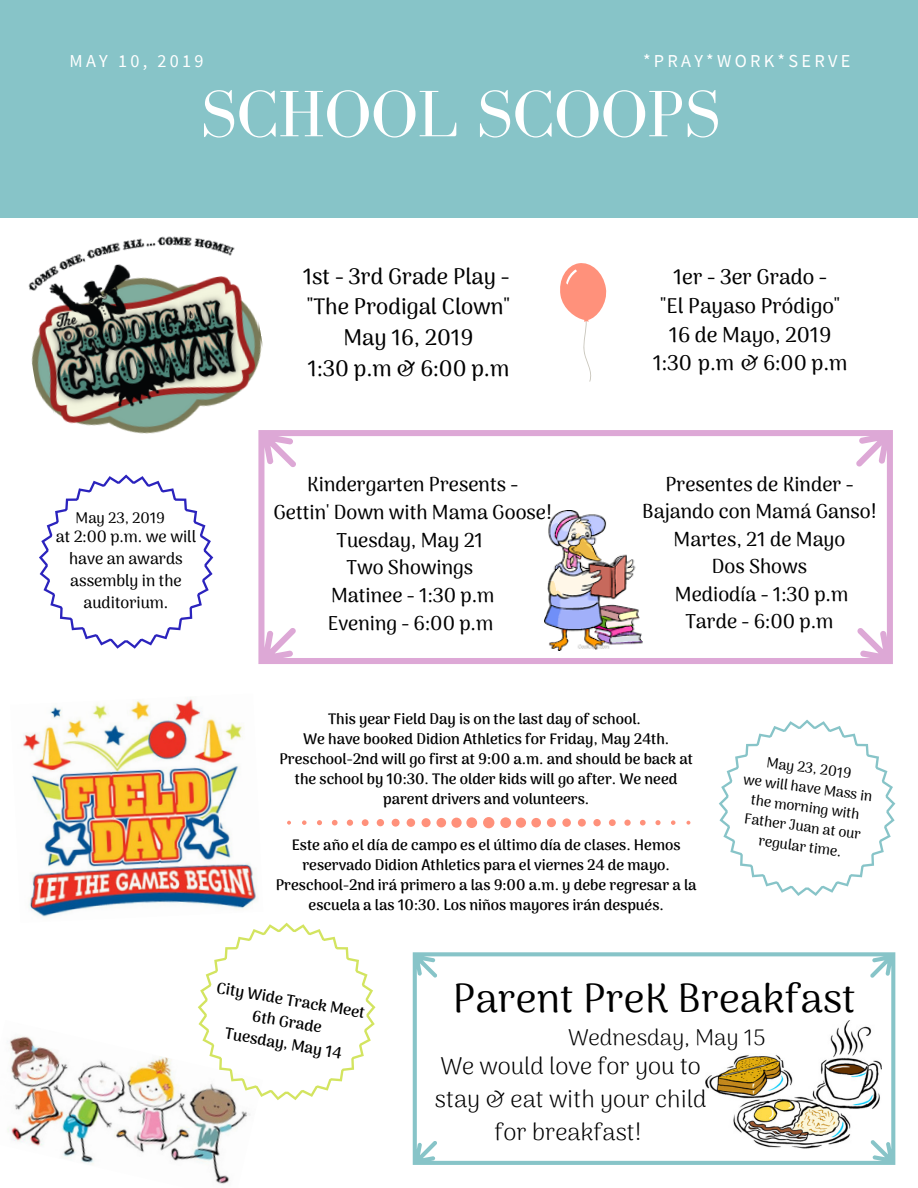
<style>
.page{position:relative;width:918px;height:1188px;background:#fff}
.page>*{position:absolute;margin:0;border:0;box-sizing:border-box;transform-origin:0 0}
.t1{font:67.5px "Bodoni FLF";color:#fff}
.t2{font:40.8px "Arima Madurai";color:#000}
.t3{font:300 24px/33.3px "Arima Madurai";color:#000;text-align:center}
.t4{font:300 22.5px "Arima Madurai";color:#000}
.t5{font:500 22.05px/30.8px "Arima Madurai";color:#000;text-align:center}
.t6{font:500 21px/28.7px "Arima Madurai";color:#000;text-align:center}
.t7{font:500 19.8px/27.8px "Arima Madurai";color:#000;text-align:center}
.t8{font:18.15px "Source Sans Pro";letter-spacing:.18em;color:#fff}
.t9{font:500 16.05px/22px "Arima Madurai";color:#000;text-align:center}
.t10{font:700 15.75px/21.9px "Arima Madurai";color:#000;text-align:center}
.t11{font:700 15px/20px "Arima Madurai";color:#000;text-align:center}
.t12{font:500 15px "Arima Madurai";color:#000}
.t13{font:500 14.25px/19.6px "Arima Madurai";color:#000;text-align:center}
</style>
<div class="page">
<div style="left:0;top:0;width:918px;height:217px;background:#87c4c8"></div>
<img style="left:13px;top:217px;width:263px;height:217px">
<svg style="left:560px;top:263px;width:46px;height:119px"></svg>
<img style="left:23px;top:698px;width:234px;height:219px">
<svg style="left:258px;top:430px;width:635px;height:234px"></svg>
<svg style="left:413px;top:952px;width:482px;height:213px"></svg>
<svg style="left:719px;top:720px;width:176px;height:176px"></svg>
<svg style="left:39px;top:475px;width:174px;height:174px"></svg>
<img style="left:7px;top:1036px;width:243px;height:148px">
<svg style="left:198px;top:923px;width:178px;height:177px"></svg>
<svg style="left:287px;top:817px;width:403px;height:11px"></svg>
<p class="t8" style="left:70px;top:49px;width:136px">MAY 10, 2019</p>
<p class="t8" style="left:643px;top:49px;width:209px">*PRAY*WORK*SERVE</p>
<h1 class="t1" style="left:200px;top:77px;width:522px">SCHOOL SCOOPS</h1>
<h3 class="t5" style="left:303px;top:261px;width:209px">1st - 3rd Grade Play - "The Prodigal Clown"<br>May 16, 2019<br>1:30 p.m &amp; 6:00 p.m</h3>
<h3 class="t6" style="left:653px;top:263px;width:196px">1er - 3er Grado -<br>"El Payaso Pródigo"<br>16 de Mayo, 2019<br>1:30 p.m &amp; 6:00 p.m</h3>
<p class="t12" style="left:76px;top:509px;width:91px">May 23, 2019</p>
<p class="t9" style="left:56px;top:525px;width:142px">at 2:00 p.m. we will have an awards assembly in the auditorium.</p>
<h3 class="t7" style="left:273px;top:471px;width:280px">Kindergarten Presents -<br>Gettin' Down with Mama Goose!<br>Tuesday, May 21<br>Two Showings<br>Matinee - 1:30 p.m<br>Evening - 6:00 p.m</h3>
<h3 class="t7" style="left:642px;top:471px;width:236px;line-height:27.3px">Presentes de Kinder -<br>Bajando con Mamá Ganso!<br>Martes, 21 de Mayo<br>Dos Shows<br>Mediodía - 1:30 p.m<br>Tarde - 6:00 p.m</h3>
<p class="t11" style="left:279px;top:709px;width:415px">This year Field Day is on the last day of school.<br>We have booked Didion Athletics for Friday, May 24th.<br>Preschool-2nd will go first at 9:00 a.m. and should be back at the school by 10:30. The older kids will go after. We need parent drivers and volunteers.</p>
<p class="t11" style="left:276px;top:835px;width:422px">Este año el día de campo es el último día de clases. Hemos reservado Didion Athletics para el viernes 24 de mayo.<br>Preschool-2nd irá primero a las 9:00 a.m. y debe regresar a la escuela a las 10:30. Los niños mayores irán después.</p>
<p class="t13" style="left:748px;top:749px;width:131px;rotate:8deg">May 23, 2019<br>we will have Mass in the morning with<br>Father Juan at our regular time.</p>
<p class="t10" style="left:219px;top:976px;width:152px;rotate:10deg">City Wide Track Meet<br>6th Grade<br>Tuesday, May 14</p>
<h2 class="t2" style="left:453px;top:974px;width:405px">Parent PreK Breakfast</h2>
<h3 class="t4" style="left:568px;top:1025px;width:199px">Wednesday, May 15</h3>
<h3 class="t3" style="left:435px;top:1049px;width:273px">We would love for you to stay &amp; eat with your child for breakfast!</h3>
</div>
